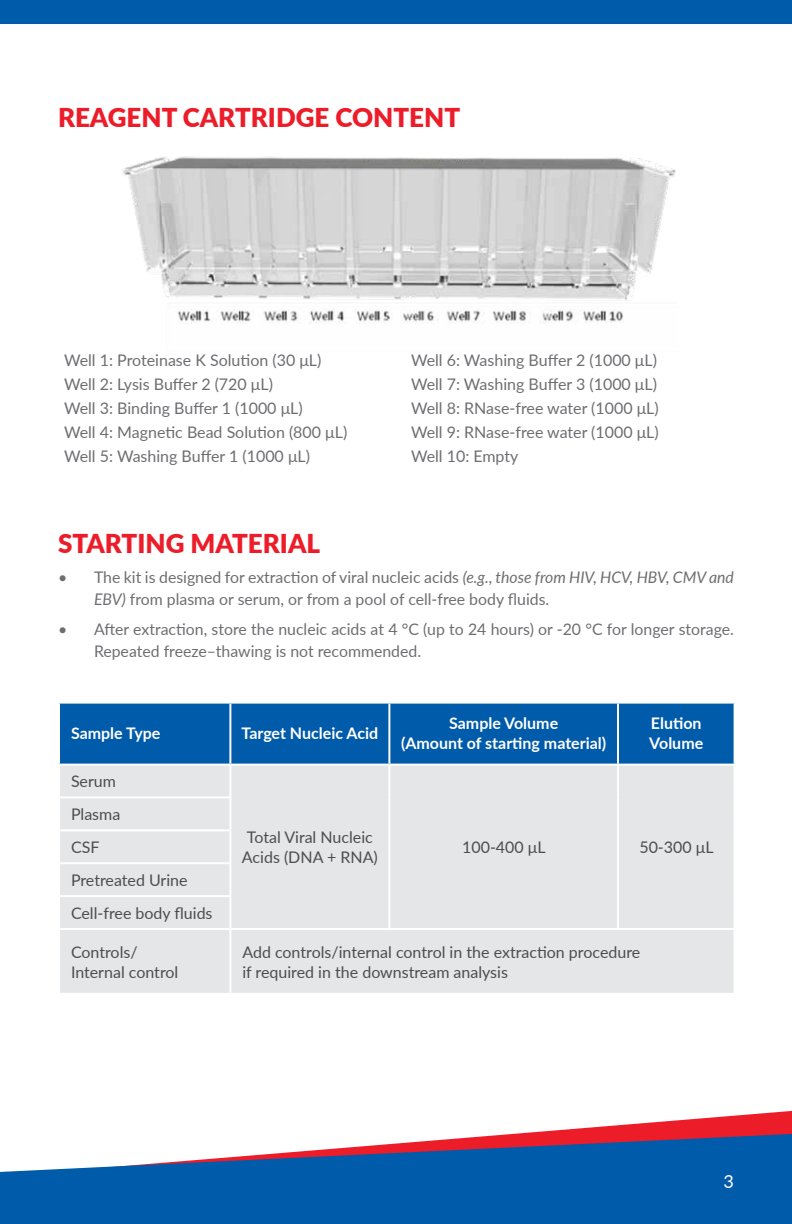
<style>
.page{position:relative;width:792px;height:1224px;background:#fff}
.page>*{position:absolute;margin:0;border:0;box-sizing:border-box;transform-origin:0 0}
.t1{font:900 26px "Lato";color:#ed1c29}
.t2{font:18px "Lato";color:#fff}
.t3{font:16px/24px "Lato";color:#6d6e71}
.t4{font:16px/20px "Lato";color:#4d4d4f}
.t5{font:700 16px/20px "Lato";color:#fff;text-align:center}
.s1{font-style:italic}
</style>
<div class="page">
<div style="left:0;top:0;width:792px;height:24px;background:#005baa"></div>
<svg style="left:525px;top:1111px;width:267px;height:22px"></svg>
<svg style="left:0;top:1133px;width:792px;height:91px;fill:#005baa"></svg>
<div style="left:60px;top:704px;width:674px;height:60px;background:#005baa"></div>
<div style="left:60px;top:766px;width:674px;height:227px;background:#e5e6e7"></div>
<hr style="left:229px;top:704px;width:2px;height:60px;background:#fff">
<hr style="left:388px;top:704px;width:2px;height:60px;background:#fff">
<hr style="left:617px;top:704px;width:2px;height:60px;background:#fff">
<hr style="left:229px;top:766px;width:2px;height:30px;background:#fff">
<hr style="left:388px;top:766px;width:2px;height:31px;background:#fff">
<hr style="left:617px;top:766px;width:2px;height:31px;background:#fff">
<hr style="left:58px;top:796px;width:173px;height:2px;background:#fff">
<hr style="left:229px;top:798px;width:2px;height:31px;background:#fff">
<hr style="left:388px;top:797px;width:2px;height:33px;background:#fff">
<hr style="left:617px;top:797px;width:2px;height:33px;background:#fff">
<hr style="left:229px;top:831px;width:2px;height:31px;background:#fff">
<hr style="left:388px;top:830px;width:2px;height:33px;background:#fff">
<hr style="left:617px;top:830px;width:2px;height:33px;background:#fff">
<hr style="left:229px;top:864px;width:2px;height:31px;background:#fff">
<hr style="left:388px;top:863px;width:2px;height:33px;background:#fff">
<hr style="left:617px;top:863px;width:2px;height:33px;background:#fff">
<hr style="left:229px;top:897px;width:2px;height:31px;background:#fff">
<hr style="left:388px;top:896px;width:2px;height:32px;background:#fff">
<hr style="left:617px;top:896px;width:2px;height:32px;background:#fff">
<hr style="left:229px;top:930px;width:2px;height:63px;background:#fff">
<hr style="left:58px;top:829px;width:173px;height:2px;background:#fff">
<hr style="left:58px;top:862px;width:173px;height:2px;background:#fff">
<hr style="left:58px;top:895px;width:173px;height:2px;background:#fff">
<hr style="left:58px;top:928px;width:172px;height:2px;background:#fff">
<hr style="left:230px;top:928px;width:159px;height:2px;background:#fff">
<hr style="left:389px;top:928px;width:229px;height:2px;background:#fff">
<hr style="left:618px;top:928px;width:118px;height:2px;background:#fff">
<img style="left:122px;top:156px;width:554px;height:168px">
<h1 class="t1" style="left:58px;top:98px;width:404px">REAGENT CARTRIDGE CONTENT</h1>
<p class="t3" style="left:64px;top:347px;width:285px">Well 1: Proteinase K Solution (30 μL)<br>Well 2: Lysis Buffer 2 (720 μL)<br>Well 3: Binding Buffer 1 (1000 μL)<br>Well 4: Magnetic Bead Solution (800 μL)<br>Well 5: Washing Buffer 1 (1000 μL)</p>
<p class="t3" style="left:411px;top:347px;width:249px;text-align:justify">Well 6: Washing Buffer 2 (1000 μL)<br>Well 7: Washing Buffer 3 (1000 μL)<br>Well 8: RNase-free water (1000 μL)<br>Well 9: RNase-free water (1000 μL)<br>Well 10: Empty</p>
<h1 class="t1" style="left:58px;top:524px;width:264px">STARTING MATERIAL</h1>
<p class="t3" style="left:94px;top:565px;width:641px;line-height:22px;text-indent:-36px">• The kit is designed for extraction of viral nucleic acids <span class="s1">(e.g., those from HIV, HCV, HBV, CMV and<br>EBV)</span> from plasma or serum, or from a pool of cell-free body fluids.</p>
<p class="t3" style="left:94px;top:617px;width:641px;line-height:22px;text-indent:-36px">• After extraction, store the nucleic acids at 4 °C (up to 24 hours) or -20 °C for longer storage.<br>Repeated freeze–thawing is not recommended.</p>
<p class="t5" style="left:71px;top:723px;width:91px">Sample Type</p>
<p class="t5" style="left:242px;top:723px;width:138px">Target Nucleic Acid</p>
<p class="t5" style="left:401px;top:713px;width:207px">Sample Volume<br>(Amount of starting material)</p>
<p class="t5" style="left:649px;top:713px;width:55px;text-align:left">Elution<br>Volume</p>
<p class="t4" style="left:71px;top:771px;width:46px">Serum</p>
<p class="t4" style="left:71px;top:797px;width:143px;line-height:32.8px">Plasma<br>CSF<br>Pretreated Urine<br>Cell-free body fluids</p>
<p class="t4" style="left:71px;top:941px;width:109px">Controls/<br>Internal control</p>
<p class="t4" style="left:242px;top:941px;width:399px">Add controls/internal control in the extraction procedure if required in the downstream analysis</p>
<p class="t4" style="left:242px;top:827px;width:137px;text-align:center">Total Viral Nucleic<br>Acids (DNA + RNA)</p>
<p class="t4" style="left:462px;top:837px;width:85px">100-400 μL</p>
<p class="t4" style="left:639px;top:837px;width:76px">50-300 μL</p>
<p class="t2" style="left:724px;top:1169px;width:12px">3</p>
</div>
